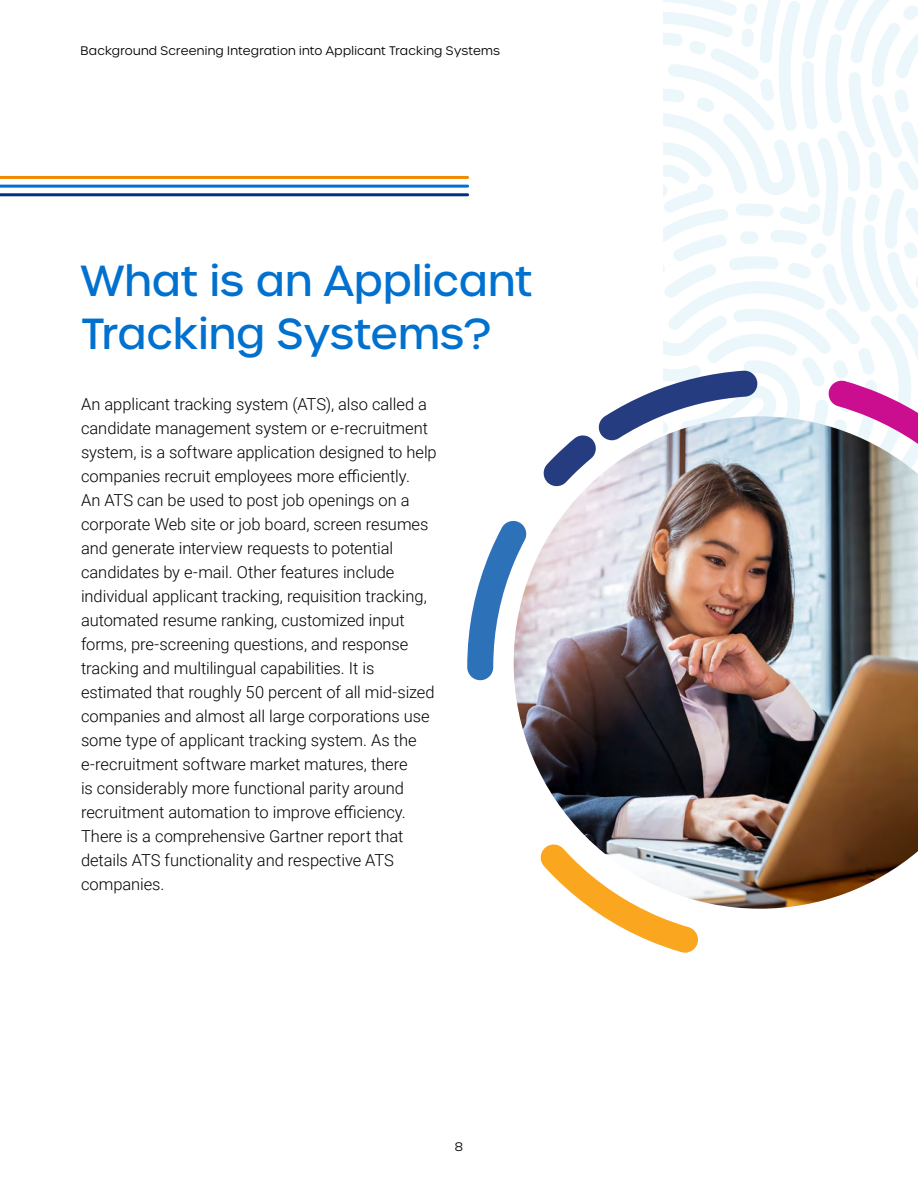
<style>
.page{position:relative;width:918px;height:1188px;background:#fff}
.page>*{position:absolute;margin:0;border:0;box-sizing:border-box;transform-origin:0 0}
.t1{font:500 42px/52.5px "Urbane";color:#0071ce}
.t2{font:300 16.5px/24px "Roboto";letter-spacing:-.005em;color:#000}
.t3{font:300 12px "Urbane";letter-spacing:.02em;color:#000}
</style>
<div class="page">
<svg style="left:605px;top:0;width:313px;height:416px"></svg>
<svg style="left:592px;top:909px;width:106px;height:44px"></svg>
<svg style="left:467px;top:520px;width:47px;height:160px"></svg>
<hr style="left:0;top:176px;width:468px;height:3px;background:#f18a00">
<hr style="left:0;top:185px;width:468px;height:3px;background:#0071ce">
<hr style="left:0;top:193px;width:468px;height:3px;background:#002f87">
<img style="left:514px;top:416px;width:404px;height:493px">
<p class="t3" style="left:81px;top:43px;width:421px">Background Screening Integration into Applicant Tracking Systems</p>
<h1 class="t1" style="left:81px;top:255px;width:453px">What is an Applicant<br>Tracking Systems?</h1>
<p class="t2" style="left:81px;top:392px;width:357px">An applicant tracking system (ATS), also called a candidate management system or e-recruitment system, is a software application designed to help companies recruit employees more efficiently.<br>An ATS can be used to post job openings on a corporate Web site or job board, screen resumes and generate interview requests to potential candidates by e-mail. Other features include individual applicant tracking, requisition tracking, automated resume ranking, customized input forms, pre-screening questions, and response tracking and multilingual capabilities. It is estimated that roughly 50 percent of all mid-sized companies and almost all large corporations use some type of applicant tracking system. As the e-recruitment software market matures, there<br>is considerably more functional parity around recruitment automation to improve efficiency.<br>There is a comprehensive Gartner report that details ATS functionality and respective ATS companies.</p>
<p class="t3" style="left:455px;top:1139px;width:10px">8</p>
</div>
